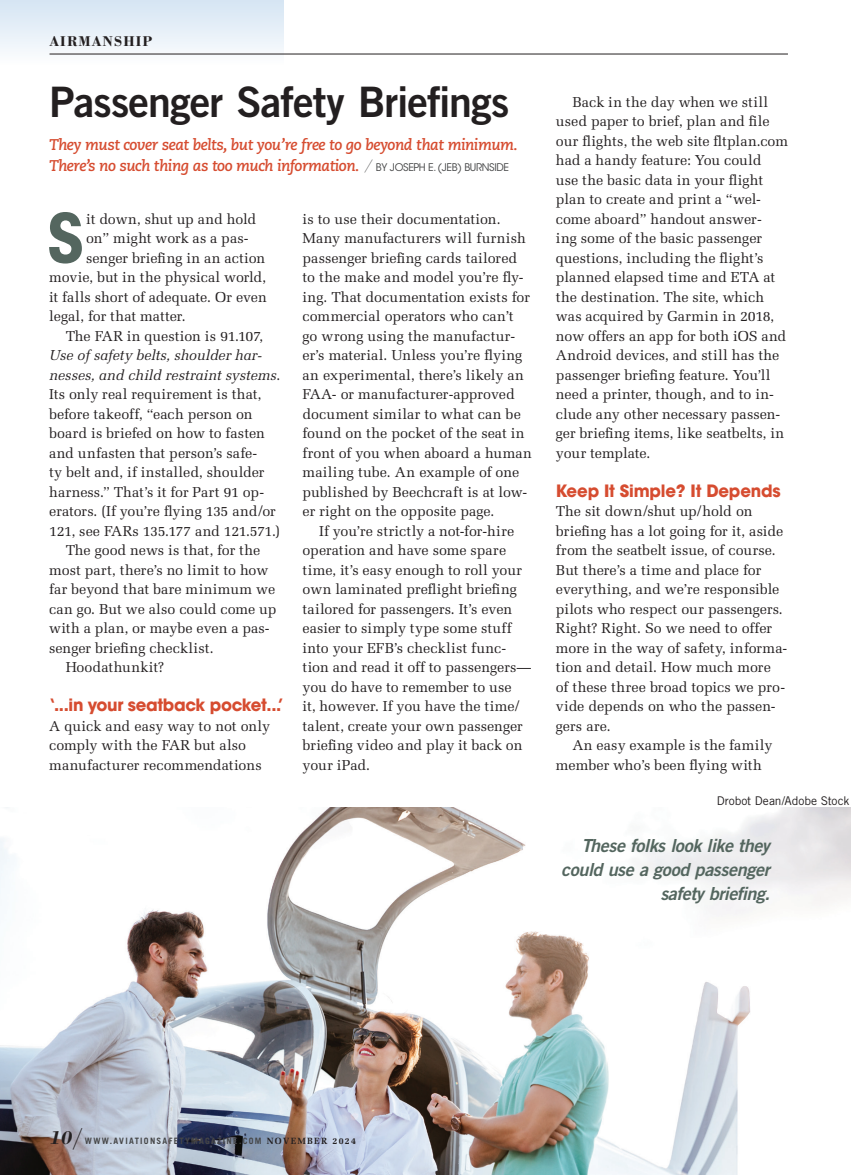
<style>
.page{position:relative;width:851px;height:1175px;background:#fff}
.page>*{position:absolute;margin:0;border:0;box-sizing:border-box;transform-origin:0 0}
.t1{font:700 condensed 67.05px "ITC Avant Garde Std";color:#54665f}
.t2{font:42px "Trade Gothic LT Std Bd 2";letter-spacing:-.02em;color:#231f20}
.t3{font:italic 700 19.5px "Bodoni Std";color:#231f20}
.t4{font:18px/24px "Trade Gothic LT Std Bd 2 Obl";letter-spacing:-.025em;color:#54665f;text-align:right}
.t5{font:700 16.8px "ITC Avant Garde Std";letter-spacing:-.02em;color:#d64c30}
.t6{font:italic 700 15.6px/21px "Caecilia LT Std";letter-spacing:-.03em;color:#d64c30}
.t7{font:700 14.7px "Bodoni Std";letter-spacing:.07em;color:#231f20}
.t8{font:14.4px/19.5px "Melior LT Std";color:#231f20}
.t9{font:italic 14.4px "Melior LT Std";color:#231f20}
.t10{font:14.4px "Melior LT Std";letter-spacing:-.03em;color:#231f20}
.t11{font:12px "Trade Gothic LT Std";letter-spacing:-.01em;color:#231f20}
.t12{font:700 8.7px "Trade Gothic LT Std";letter-spacing:.15em;color:#454647}
.s1{font-family:"ITC Avant Garde Std";font-weight:200;color:#494a4b}
.s2{font-family:"ITC Avant Garde Std";font-weight:400;font-style:normal;font-size:10.5px;color:#454647}
.s3{font-style:normal}
.s4{font-family:"ITC Avant Garde Std";font-weight:200;font-style:normal;font-stretch:condensed;font-size:25.5px}
.s5{font-family:"Melior LT Std";font-size:9px;color:#231f20}
</style>
<div class="page">
<div style="left:0;top:0;width:283px;height:64px;background:linear-gradient(to bottom,#d5e5f3,#fcfdfe)"></div>
<hr style="left:49px;top:54px;width:738px;height:1px;background:#231f20">
<img style="left:0;top:807px;width:850px;height:367px">
<p class="t7" style="left:49px;top:32px;width:104px">AIRMANSHIP</p>
<h2 class="t2" style="left:49px;top:76px;width:461px">Passenger Safety Briefings</h2>
<p class="t6" style="left:49px;top:135px;width:470px">They must cover seat belts, but you’re free to go beyond that minimum.<br>There’s no such thing as too much information. <span class="s1">/</span> <span class="s2">BY JOSEPH E. (JEB) BURNSIDE</span></p>
<h1 class="t1" style="left:47px;top:195px;width:39px">S</h1>
<p class="t8" style="left:86px;top:209px;width:172px">it down, shut up and hold</p>
<p class="t8" style="left:86px;top:228px;width:164px">on” might work as a pas-</p>
<p class="t8" style="left:86px;top:248px;width:181px">senger briefing in an action</p>
<p class="t8" style="left:49px;top:267px;width:218px">movie, but in the physical world,</p>
<p class="t8" style="left:49px;top:287px;width:219px">it falls short of adequate. Or even</p>
<p class="t8" style="left:49px;top:306px;width:138px">legal, for that matter.</p>
<p class="t8" style="left:66px;top:326px;width:199px">The FAR in question is 91.107,</p>
<p class="t9" style="left:49px;top:347px;width:214px">Use of safety belts, shoulder har-</p>
<p class="t9" style="left:49px;top:366px;width:233px">nesses, and child restraint systems<span class="s3">.</span></p>
<p class="t8" style="left:49px;top:384px;width:214px">Its only real requirement is that,</p>
<p class="t8" style="left:49px;top:404px;width:205px">before takeoff, “each person on</p>
<p class="t8" style="left:49px;top:423px;width:217px">board is briefed on how to fasten</p>
<p class="t8" style="left:49px;top:443px;width:209px">and unfasten that person’s safe-</p>
<p class="t8" style="left:49px;top:462px;width:217px">ty belt and, if installed, shoulder</p>
<p class="t8" style="left:49px;top:482px;width:217px">harness.” That’s it for Part 91 op-</p>
<p class="t8" style="left:49px;top:501px;width:228px">erators. (If you’re flying 135 and/or</p>
<p class="t10" style="left:49px;top:522px;width:232px">121, see FARs 135.177 and 121.571.)</p>
<p class="t8" style="left:66px;top:540px;width:196px">The good news is that, for the</p>
<p class="t8" style="left:49px;top:560px;width:221px">most part, there’s no limit to how</p>
<p class="t8" style="left:49px;top:579px;width:227px">far beyond that bare minimum we</p>
<p class="t8" style="left:49px;top:599px;width:229px">can go. But we also could come up</p>
<p class="t8" style="left:49px;top:618px;width:222px">with a plan, or maybe even a pas-</p>
<p class="t8" style="left:49px;top:638px;width:166px">senger briefing checklist.</p>
<p class="t8" style="left:66px;top:657px;width:100px">Hoodathunkit?</p>
<p class="t5" style="left:49px;top:694px;width:236px">‘...in your seatback pocket...’</p>
<p class="t8" style="left:49px;top:716px;width:222px">A quick and easy way to not only comply with the FAR but also manufacturer recommendations</p>
<p class="t8" style="left:302px;top:209px;width:231px">is to use their documentation.<br>Many manufacturers will furnish passenger briefing cards tailored to the make and model you’re fly&shy;ing. That documentation exists for commercial operators who can’t go wrong using the manufactur&shy;er’s material. Unless you’re flying an experimental, there’s likely an<br>FAA- or manufacturer-approved document similar to what can be found on the pocket of the seat in front of you when aboard a human mailing tube. An example of one published by Beechcraft is at low&shy;er right on the opposite page.</p>
<p class="t8" style="left:302px;top:521px;width:230px;text-indent:17px">If you’re strictly a not-for-hire operation and have some spare time, it’s easy enough to roll your own laminated preflight briefing tailored for passengers. It’s even easier to simply type some stuff into your EFB’s checklist func&shy;tion and read it off to passengers— you do have to remember to use<br>it, however. If you have the time/ talent, create your own passenger briefing video and play it back on your iPad.</p>
<p class="t8" style="left:556px;top:92px;width:234px;text-indent:17px">Back in the day when we still used paper to brief, plan and file our flights, the web site fltplan.com had a handy feature: You could<br>use the basic data in your flight plan to create and print a “wel&shy;come aboard” handout answer-<br>ing some of the basic passenger questions, including the flight’s planned elapsed time and ETA at the destination. The site, which was acquired by Garmin in 2018, now offers an app for both iOS and<br>Android devices, and still has the passenger briefing feature. You’ll need a printer, though, and to in&shy;clude any other necessary passen&shy;ger briefing items, like seatbelts, in your template.</p>
<p class="t5" style="left:556px;top:479px;width:226px">Keep It Simple? It Depends</p>
<p class="t8" style="left:556px;top:501px;width:233px">The sit down/shut up/hold on briefing has a lot going for it, aside from the seatbelt issue, of course.<br>But there’s a time and place for everything, and we’re responsible pilots who respect our passengers.<br>Right? Right. So we need to offer more in the way of safety, informa&shy;tion and detail. How much more<br>of these three broad topics we pro&shy;vide depends on who the passen&shy;gers are.</p>
<p class="t8" style="left:556px;top:735px;width:218px;text-indent:17px">An easy example is the family member who’s been flying with</p>
<p class="t11" style="left:716px;top:793px;width:134px">Drobot Dean/Adobe Stock</p>
<p class="t4" style="left:561px;top:834px;width:210px">These folks look like they could use a good passenger safety briefing.</p>
<h3 class="t3" style="left:49px;top:1125px;width:33px">10<span class="s4">/</span></h3>
<p class="t12" style="left:85px;top:1135px;width:272px">WWW.AVIATIONSAFETYMAGAZINE.COM <span class="s5">NOVEMBER 2024</span></p>
</div>
